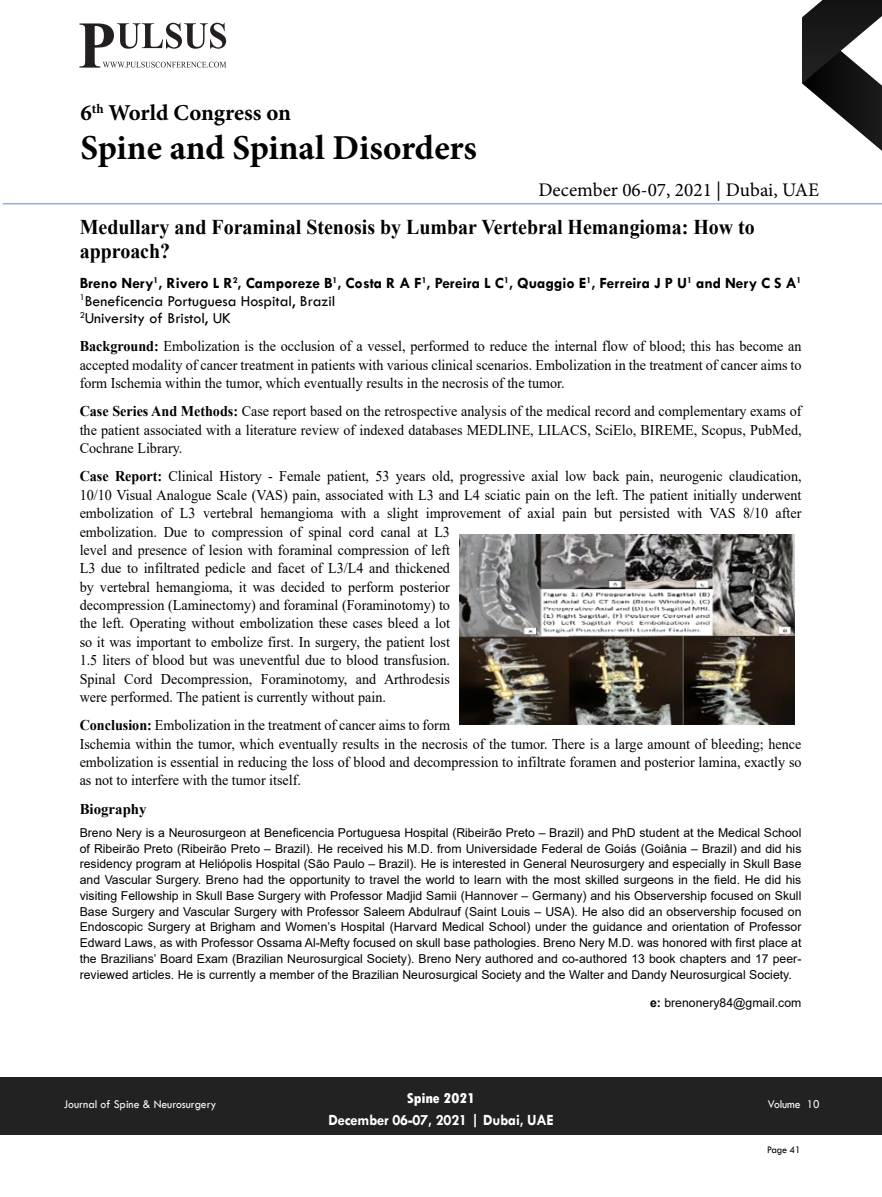
<style>
.page{position:relative;width:882px;height:1197px;background:#fff}
.page>*{position:absolute;margin:0;border:0;box-sizing:border-box;transform-origin:0 0}
.t1{font:700 35px "Minion Pro";color:#000}
.t2{font:700 22.75px "Minion Pro";letter-spacing:-.005em;color:#000}
.t3{font:700 21px/24.5px "Times New Roman";color:#000;scale:.95 1}
.t4{font:19.25px "Minion Pro";color:#000}
.t5{font:700 15.75px/17.5px "Tw Cen";color:#000}
.t6{font:700 15.75px "Tw Cen";letter-spacing:-.01em;color:#fff;scale:.95 1}
.t7{font:14.88px/18.4px "Times New Roman";color:#000;text-align:justify;scale:.95 1}
.t8{font:800 condensed 14.88px "Tw Cen";letter-spacing:-.01em;color:#fff;scale:1.1 1}
.t9{font:700 14.88px "Times New Roman";color:#000}
.t10{font:12.25px/15.8px "Arial";color:#000;text-align:justify}
.t11{font:12.25px "Tw Cen";color:#fff;scale:.95 1}
.t12{font:10.5px "Tw Cen";letter-spacing:-.02em;color:#000;scale:.95 1}
.s1{font-weight:400}
.s2{font-weight:700}
</style>
<div class="page">
<svg style="left:802px;top:0;width:80px;height:151px"></svg>
<div style="left:0;top:1077px;width:882px;height:58px;background:#222223"></div>
<svg style="left:79px;top:23px;width:147px;height:45px"></svg>
<hr style="left:3px;top:204px;width:879px;height:1px;background:#678bc7">
<img style="left:460px;top:534px;width:334px;height:190px">
<h2 class="t2" style="left:81px;top:97px;width:212px">6<sup>th</sup> World Congress on</h2>
<h1 class="t1" style="left:81px;top:123px;width:398px">Spine and Spinal Disorders</h1>
<p class="t4" style="left:538px;top:177px;width:282px">December 06-07, 2021 | Dubai, UAE</p>
<h3 class="t3" style="left:80px;top:214px;width:712px">Medullary and Foraminal Stenosis by Lumbar Vertebral Hemangioma: How to approach?</h3>
<p class="t5" style="left:80px;top:274px;width:723px">Breno Nery<sup>1</sup>, Rivero L R<sup>2</sup>, Camporeze B<sup>1</sup>, Costa R A F<sup>1</sup>, Pereira L C<sup>1</sup>, Quaggio E<sup>1</sup>, Ferreira J P U<sup>1</sup> and Nery C S A<sup>1<br></sup><sup>1</sup><span class="s1">Beneficencia Portuguesa Hospital, Brazil<br></span><sup>2</sup><span class="s1">University of Bristol, UK</span></p>
<p class="t7" style="left:80px;top:337px;width:761px"><span class="s2">Background:</span> Embolization is the occlusion of a vessel, performed to reduce the internal flow of blood; this has become an accepted modality of cancer treatment in patients with various clinical scenarios. Embolization in the treatment of cancer aims to form Ischemia within the tumor, which eventually results in the necrosis of the tumor.</p>
<p class="t7" style="left:80px;top:402px;width:761px"><span class="s2">Case Series And Methods:</span> Case report based on the retrospective analysis of the medical record and complementary exams of the patient associated with a literature review of indexed databases MEDLINE, LILACS, SciElo, BIREME, Scopus, PubMed, Cochrane Library.</p>
<p class="t7" style="left:80px;top:467px;width:761px;text-align:left"><span class="s2">Case Report:</span> Clinical History - Female patient, 53 years old, progressive axial low back pain, neurogenic claudication, 10/10 Visual Analogue Scale (VAS) pain, associated with L3 and L4 sciatic pain on the left. The patient initially underwent embolization of L3 vertebral hemangioma with a slight improvement of axial pain but persisted with VAS 8/10 after embolization. Due to compression of spinal cord canal at L3<br>level and presence of lesion with foraminal compression of left<br>L3 due to infiltrated pedicle and facet of L3/L4 and thickened<br>by vertebral hemangioma, it was decided to perform posterior<br>decompression (Laminectomy) and foraminal (Foraminotomy) to<br>the left. Operating without embolization these cases bleed a lot<br>so it was important to embolize first. In surgery, the patient lost<br>1.5 liters of blood but was uneventful due to blood transfusion.<br>Spinal Cord Decompression, Foraminotomy, and Arthrodesis<br>were performed. The patient is currently without pain.</p>
<p class="t7" style="left:80px;top:716px;width:761px;text-align:left"><span class="s2">Conclusion:</span> Embolization in the treatment of cancer aims to form<br>Ischemia within the tumor, which eventually results in the necrosis of the tumor. There is a large amount of bleeding; hence embolization is essential in reducing the loss of blood and decompression to infiltrate foramen and posterior lamina, exactly so as not to interfere with the tumor itself.</p>
<p class="t9" style="left:80px;top:798px;width:68px">Biography</p>
<p class="t10" style="left:80px;top:825px;width:723px">Breno Nery is a Neurosurgeon at Beneficencia Portuguesa Hospital (Ribeirão Preto – Brazil) and PhD student at the Medical School of Ribeirão Preto (Ribeirão Preto – Brazil). He received his M.D. from Universidade Federal de Goiás (Goiânia – Brazil) and did his residency program at Heliópolis Hospital (São Paulo – Brazil). He is interested in General Neurosurgery and especially in Skull Base and Vascular Surgery. Breno had the opportunity to travel the world to learn with the most skilled surgeons in the field. He did his visiting Fellowship in Skull Base Surgery with Professor Madjid Samii (Hannover – Germany) and his Observership focused on Skull Base Surgery and Vascular Surgery with Professor Saleem Abdulrauf (Saint Louis – USA). He also did an observership focused on Endoscopic Surgery at Brigham and Women’s Hospital (Harvard Medical School) under the guidance and orientation of Professor Edward Laws, as with Professor Ossama Al-Mefty focused on skull base pathologies. Breno Nery M.D. was honored with first place at the Brazilians’ Board Exam (Brazilian Neurosurgical Society). Breno Nery authored and co-authored 13 book chapters and 17 peer&shy;reviewed articles. He is currently a member of the Brazilian Neurosurgical Society and the Walter and Dandy Neurosurgical Society.</p>
<p class="t10" style="left:650px;top:995px;width:153px"><span class="s2">e:</span> brenonery84@gmail.com</p>
<p class="t8" style="left:407px;top:1089px;width:64px">Spine 2021</p>
<p class="t6" style="left:328px;top:1111px;width:239px">December 06-07, 2021 | Dubai, UAE</p>
<p class="t11" style="left:64px;top:1097px;width:162px">Journal of Spine &amp; Neurosurgery</p>
<p class="t11" style="left:768px;top:1097px;width:56px">Volume 10</p>
<p class="t12" style="left:767px;top:1143px;width:37px">Page 41</p>
</div>
